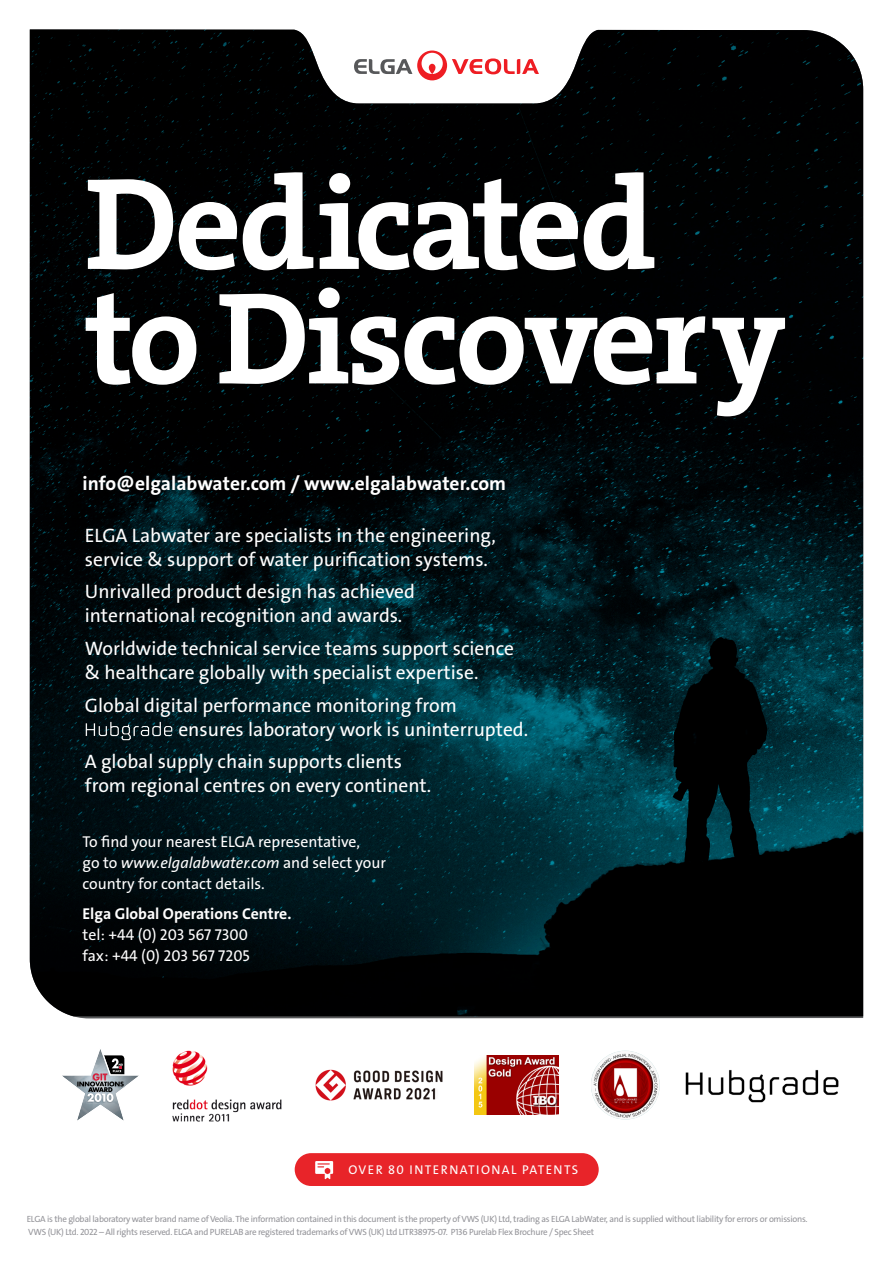
<style>
.page{position:relative;width:893px;height:1263px;background:#fff}
.page>*{position:absolute;margin:0;border:0;box-sizing:border-box;transform-origin:0 0}
.t1{font:132px "The Serif Veolia W7 Bld";letter-spacing:-.03em;color:#fff}
.t2{font:19.5px/24px "The Sans Veolia W5 Pla";color:#fff}
.t3{font:19.5px "The Sans Veolia W7 Bld";color:#fff}
.t4{font:15.75px/21px "The Sans Veolia W5 Pla";color:#fff}
.t5{font:12.75px "The Sans Veolia W5 Pla";letter-spacing:.115em;color:#fff}
.t6{font:9px/12.9px "The Sans Veolia W5 Pla";letter-spacing:-.03em;color:#949499}
.s1{font-family:"The Sans Veolia W5 Pla It"}
.s2{font-family:"The Sans Veolia W7 Bld"}
</style>
<div class="page">
<img style="left:30px;top:29px;width:833px;height:987px">
<svg style="left:354px;top:51px;width:185px;height:29px"></svg>
<svg style="left:62px;top:1049px;width:77px;height:72px"></svg>
<img style="left:475px;top:1055px;width:83px;height:60px">
<img style="left:315px;top:1069px;width:128px;height:32px">
<img style="left:172px;top:1050px;width:110px;height:72px">
<img style="left:591px;top:1051px;width:69px;height:68px;border-radius:34px">
<div style="left:295px;top:1153px;width:304px;height:33px;background:#e82429;border-radius:16px"></div>
<svg style="left:315px;top:1161px;width:18px;height:18px"></svg>
<img style="left:685px;top:1070px;width:154px;height:33px">
<img style="left:74px;top:710px;width:111px;height:43px">
<p class="t1" style="left:85px;top:137px;width:573px">Dedicated</p>
<p class="t1" style="left:85px;top:251px;width:703px">to Discovery</p>
<p class="t3" style="left:83px;top:471px;width:425px">info@elgalabwater.com / www.elgalabwater.com</p>
<p class="t2" style="left:85px;top:523px;width:413px">ELGA Labwater are specialists in the engineering, service &amp; support of water purification systems.</p>
<p class="t2" style="left:85px;top:580px;width:332px">Unrivalled product design has achieved international recognition and awards.</p>
<p class="t2" style="left:85px;top:636px;width:431px">Worldwide technical service teams support science &amp; healthcare globally with specialist expertise.</p>
<p class="t2" style="left:178px;top:693px;width:351px;text-indent:-94px">Global digital performance monitoring from<br>ensures laboratory work is uninterrupted.</p>
<p class="t2" style="left:85px;top:750px;width:348px">A global supply chain supports clients from regional centres on every continent.</p>
<p class="t4" style="left:83px;top:831px;width:305px">To find your nearest ELGA representative,<br>go to <span class="s1">www.elgalabwater.com</span> and select your country for contact details.</p>
<p class="t4" style="left:83px;top:903px;width:210px"><span class="s2">Elga Global Operations Centre. </span>tel: +44 (0) 203 567 7300<br>fax: +44 (0) 203 567 7205</p>
<p class="t5" style="left:349px;top:1162px;width:231px">OVER 80 INTERNATIONAL PATENTS</p>
<p class="t6" style="left:27px;top:1212px;width:782px">ELGA is the global laboratory water brand name of Veolia. The information contained in this document is the property of VWS (UK) Ltd, trading as ELGA LabWater, and is supplied without liability for errors or omissions.<br>VWS (UK) Ltd. 2022 – All rights reserved. ELGA and PURELAB are registered trademarks of VWS (UK) Ltd LITR38975-07. P136 Purelab Flex Brochure / Spec Sheet</p>
</div>
